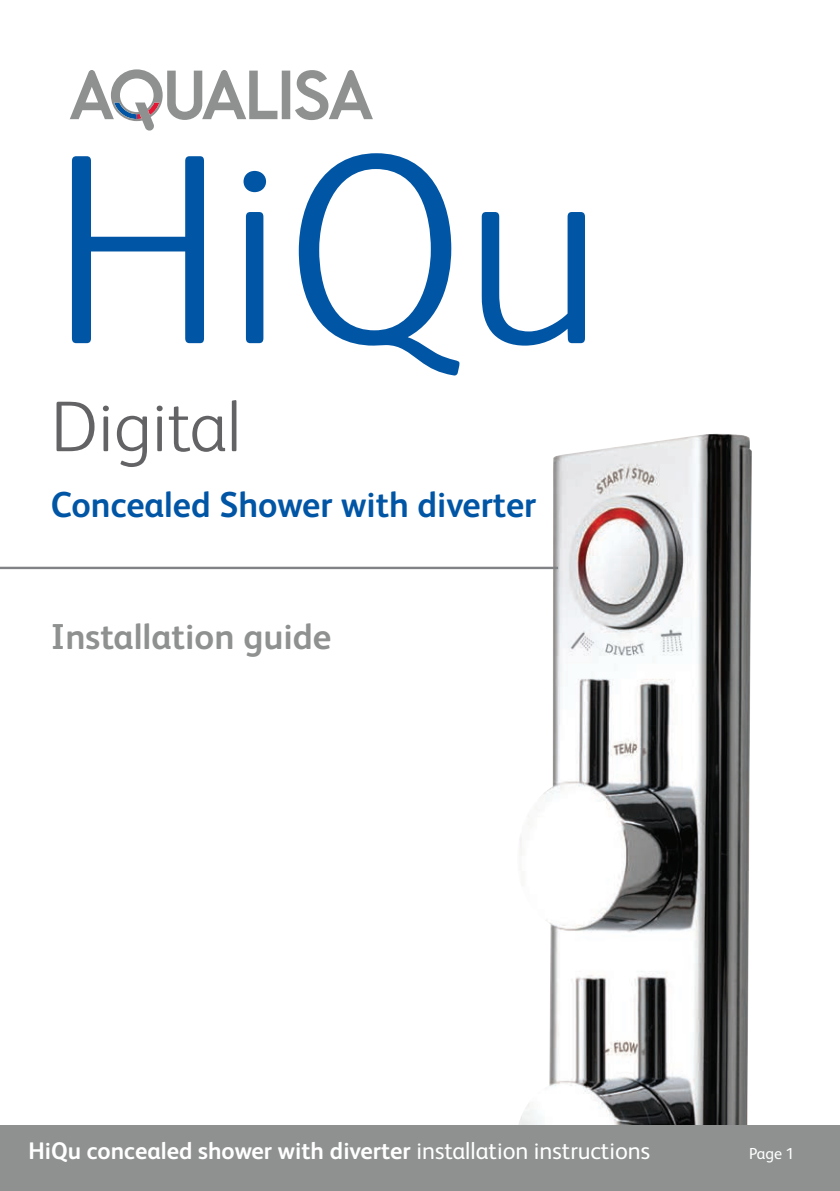
<style>
.page{position:relative;width:840px;height:1191px;background:#fff}
.page>*{position:absolute;margin:0;border:0;box-sizing:border-box;transform-origin:0 0}
.t1{font:300 272px "FS Albert";color:#0155a5}
.t2{font:300 72px "FS Albert";color:#636366}
.t3{font:700 36px "FS Albert";color:#0155a5}
.t4{font:700 36px "FS Albert";color:#8e9190}
.t5{font:700 24px "FS Albert";color:#fff}
.t6{font:16px "FS Albert";color:#fff}
.s1{font-weight:400}
</style>
<div class="page">
<img style="left:514px;top:433px;width:237px;height:692px">
<svg style="left:70px;top:69px;width:303px;height:62px"></svg>
<div style="left:0;top:1125px;width:839px;height:66px;background:#8e9190"></div>
<hr style="left:0;top:567px;width:557px;height:2px;background:#808285">
<h1 class="t1" style="left:51px;top:156px;width:553px">HiQu</h1>
<h2 class="t2" style="left:51px;top:402px;width:192px">Digital</h2>
<h3 class="t3" style="left:51px;top:492px;width:486px">Concealed Shower with diverter</h3>
<h3 class="t4" style="left:51px;top:624px;width:282px">Installation guide</h3>
<p class="t5" style="left:28px;top:1142px;width:623px">HiQu concealed shower with diverter <span class="s1">installation instructions</span></p>
<p class="t6" style="left:748px;top:1147px;width:47px">Page 1</p>
</div>
